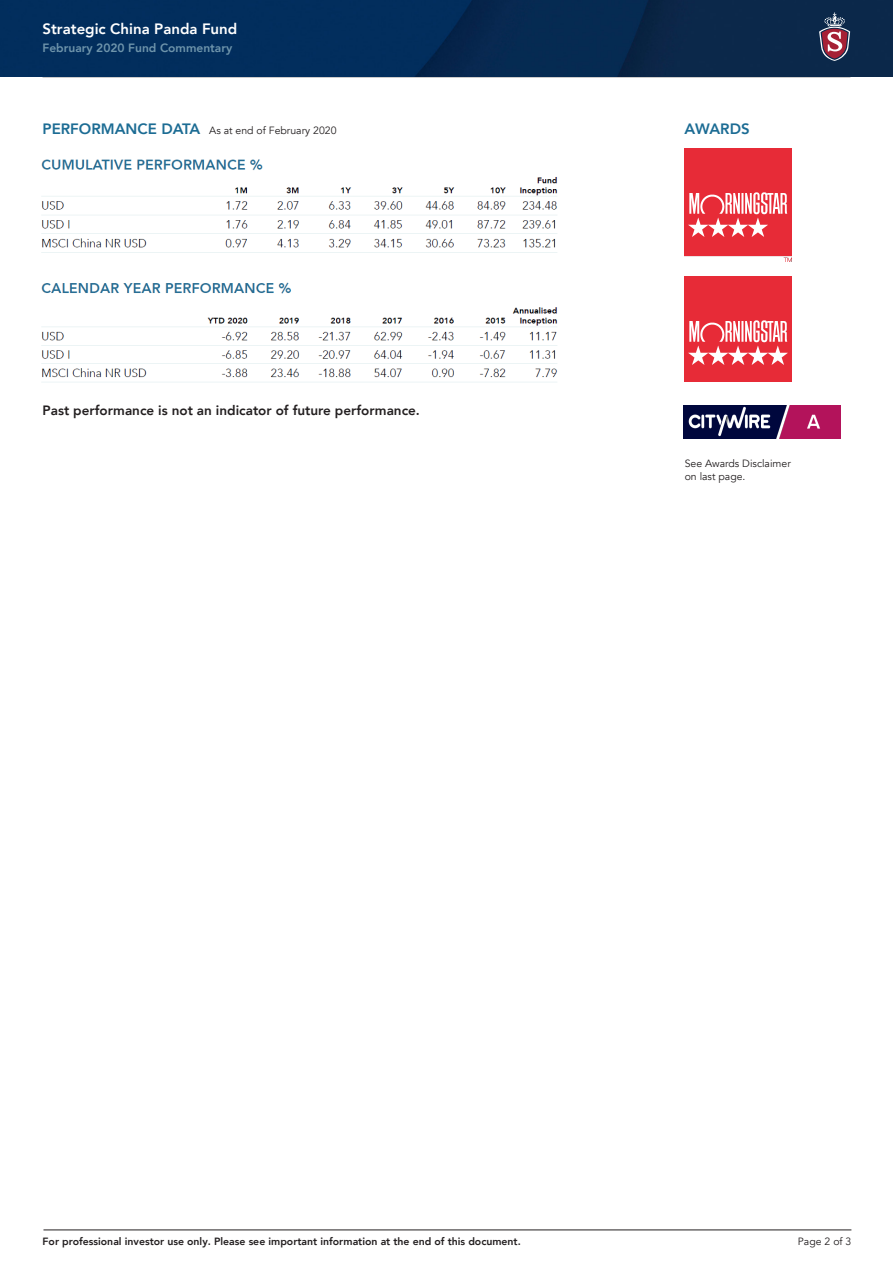
<style>
.page{position:relative;width:893px;height:1263px;background:#fff}
.page>*{position:absolute;margin:0;border:0;box-sizing:border-box;transform-origin:0 0}
.t1{font:800 15px "Avenir LT Com";color:#fff}
.t2{font:800 15px "Avenir LT Com";color:#1c6c94}
.t3{font:800 13.5px "Avenir LT Com";color:#231f20}
.t4{font:800 12px "Avenir LT Com";color:#6e94ab}
.t5{font:800 10.5px "Avenir LT Com";color:#231f20}
.t6{font:10.5px "Avenir LT Com";color:#231f20}
.s1{font-weight:800;font-size:15px;color:#1c6c94}
</style>
<div class="page">
<hr style="left:43px;top:1230px;width:808px;height:1px;background:#231f20">
<img style="left:0;top:0;width:893px;height:77px">
<img style="left:684px;top:406px;width:157px;height:32px">
<svg style="left:819px;top:13px;width:31px;height:48px"></svg>
<img style="left:685px;top:276px;width:106px;height:105px">
<img style="left:41px;top:159px;width:517px;height:224px">
<img style="left:685px;top:149px;width:106px;height:113px">
<p class="t1" style="left:43px;top:20px;width:196px">Strategic China Panda Fund</p>
<p class="t4" style="left:43px;top:41px;width:191px">February 2020 Fund Commentary</p>
<p class="t6" style="left:43px;top:124px;width:296px"><span class="s1">PERFORMANCE DATA</span> As at end of February 2020</p>
<p class="t3" style="left:43px;top:402px;width:379px">Past performance is not an indicator of future performance.</p>
<p class="t2" style="left:685px;top:119px;width:67px">AWARDS</p>
<p class="t6" style="left:685px;top:457px;width:108px">See Awards Disclaimer</p>
<p class="t6" style="left:685px;top:470px;width:62px">on last page.</p>
<p class="t5" style="left:43px;top:1235px;width:480px">For professional investor use only. Please see important information at the end of this document.</p>
<p class="t6" style="left:798px;top:1235px;width:55px">Page 2 of 3</p>
</div>
